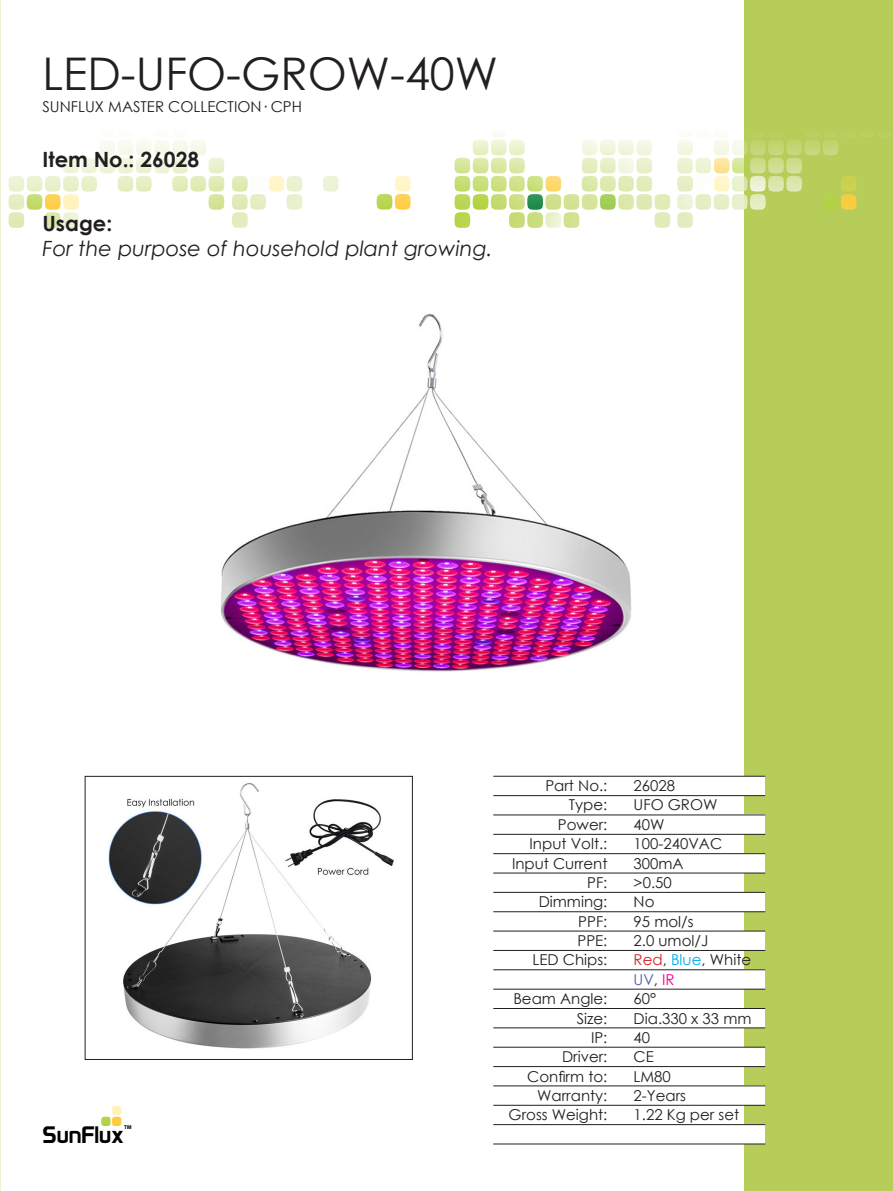
<style>
.page{position:relative;width:893px;height:1191px;background:#fff}
.page>*{position:absolute;margin:0;border:0;box-sizing:border-box;transform-origin:0 0}
.t1{font:45px "Century Gothic";color:#231f20}
.t2{font:23.25px "Prototype";color:#000}
.t3{font:italic 21px "Century Gothic";color:#231f20}
.t4{font:700 21px "Century Gothic";color:#231f20}
.t5{font:15px "Century Gothic";color:#231f20}
.t6{font:15px "Century Gothic";color:#4f5fab}
.t7{font:5.25px "Prototype";color:#000}
.s1{color:#d1232a}
.s2{color:#00aeef}
.s3{color:#231f20}
.s4{color:#ed028c}
</style>
<div class="page">
<svg style="left:0;top:85px;width:1px;height:52px"></svg>
<div style="left:745px;top:0;width:148px;height:1191px;background:#b7cd59"></div>
<svg style="left:454px;top:133px;width:217px;height:95px"></svg>
<svg style="left:376px;top:176px;width:35px;height:34px"></svg>
<svg style="left:9px;top:140px;width:216px;height:88px"></svg>
<svg style="left:677px;top:85px;width:193px;height:144px"></svg>
<svg style="left:232px;top:176px;width:107px;height:52px"></svg>
<svg style="left:101px;top:1106px;width:21px;height:20px"></svg>
<div style="left:493px;top:776px;width:272px;height:19px;background:#fff"></div>
<hr style="left:493px;top:776px;width:272px;height:1px;background:#231f20">
<hr style="left:493px;top:795px;width:272px;height:1px;background:#231f20">
<div style="left:493px;top:814px;width:272px;height:20px;background:#fff"></div>
<hr style="left:493px;top:814px;width:272px;height:1px;background:#231f20">
<hr style="left:493px;top:834px;width:272px;height:1px;background:#231f20">
<div style="left:493px;top:853px;width:272px;height:20px;background:#fff"></div>
<hr style="left:493px;top:853px;width:272px;height:1px;background:#231f20">
<hr style="left:493px;top:872px;width:272px;height:1px;background:#231f20">
<div style="left:493px;top:892px;width:272px;height:19px;background:#fff"></div>
<hr style="left:493px;top:892px;width:272px;height:1px;background:#231f20">
<hr style="left:493px;top:911px;width:272px;height:1px;background:#231f20">
<div style="left:493px;top:931px;width:272px;height:19px;background:#fff"></div>
<hr style="left:493px;top:930px;width:272px;height:1px;background:#231f20">
<hr style="left:493px;top:950px;width:272px;height:1px;background:#231f20">
<div style="left:493px;top:969px;width:272px;height:20px;background:#fff"></div>
<hr style="left:493px;top:969px;width:272px;height:1px;background:#231f20">
<hr style="left:493px;top:989px;width:272px;height:1px;background:#231f20">
<div style="left:493px;top:1008px;width:272px;height:19px;background:#fff"></div>
<hr style="left:493px;top:1008px;width:272px;height:1px;background:#231f20">
<hr style="left:493px;top:1027px;width:272px;height:1px;background:#231f20">
<div style="left:493px;top:1047px;width:272px;height:19px;background:#fff"></div>
<hr style="left:493px;top:1047px;width:272px;height:1px;background:#231f20">
<hr style="left:493px;top:1066px;width:272px;height:1px;background:#231f20">
<div style="left:493px;top:1085px;width:272px;height:20px;background:#fff"></div>
<hr style="left:493px;top:1085px;width:272px;height:1px;background:#231f20">
<hr style="left:493px;top:1105px;width:272px;height:1px;background:#231f20">
<div style="left:493px;top:1124px;width:272px;height:19px;background:#fff"></div>
<hr style="left:493px;top:1124px;width:272px;height:1px;background:#231f20">
<hr style="left:493px;top:1143px;width:272px;height:1px;background:#231f20">
<img style="left:220px;top:313px;width:411px;height:359px">
<img style="left:108px;top:783px;width:286px;height:266px">
<p class="t1" style="left:43px;top:42px;width:457px">LED-UFO-GROW-40W</p>
<p class="t5" style="left:43px;top:96px;width:261px">SUNFLUX MASTER COLLECTION· CPH</p>
<p class="t4" style="left:43px;top:143px;width:158px">Item No.: 26028</p>
<p class="t4" style="left:43px;top:207px;width:71px">Usage:</p>
<p class="t3" style="left:43px;top:234px;width:452px">For the purpose of household plant growing.</p>
<p class="t2" style="left:43px;top:1120px;width:83px">SunFlux</p>
<p class="t7" style="left:124px;top:1124px;width:9px">TM</p>
<p class="t5" style="left:545px;top:775px;width:64px">Part No.:</p>
<p class="t5" style="left:569px;top:794px;width:40px">Type:</p>
<p class="t5" style="left:558px;top:814px;width:51px">Power:</p>
<p class="t5" style="left:530px;top:833px;width:79px">Input Volt.:</p>
<p class="t5" style="left:512px;top:852px;width:97px">Input Current</p>
<p class="t5" style="left:587px;top:872px;width:22px">PF:</p>
<p class="t5" style="left:539px;top:891px;width:70px">Dimming:</p>
<p class="t5" style="left:578px;top:910px;width:31px">PPF:</p>
<p class="t5" style="left:577px;top:930px;width:31px">PPE:</p>
<p class="t5" style="left:533px;top:949px;width:76px">LED Chips:</p>
<p class="t5" style="left:513px;top:988px;width:96px">Beam Angle:</p>
<p class="t5" style="left:577px;top:1007px;width:32px">Size:</p>
<p class="t5" style="left:591px;top:1027px;width:18px">IP:</p>
<p class="t5" style="left:562px;top:1046px;width:47px">Driver:</p>
<p class="t5" style="left:527px;top:1065px;width:82px">Confirm to:</p>
<p class="t5" style="left:537px;top:1085px;width:72px">Warranty:</p>
<p class="t5" style="left:509px;top:1104px;width:100px">Gross Weight:</p>
<p class="t5" style="left:634px;top:775px;width:43px">26028</p>
<p class="t5" style="left:634px;top:794px;width:85px">UFO GROW</p>
<p class="t5" style="left:634px;top:814px;width:33px">40W</p>
<p class="t5" style="left:634px;top:833px;width:90px">100-240VAC</p>
<p class="t5" style="left:634px;top:852px;width:52px">300mA</p>
<p class="t5" style="left:634px;top:872px;width:40px">&gt;0.50</p>
<p class="t5" style="left:634px;top:891px;width:22px">No</p>
<p class="t5" style="left:634px;top:910px;width:62px">95 mol/s</p>
<p class="t5" style="left:634px;top:930px;width:76px">2.0 umol/J</p>
<p class="t5" style="left:634px;top:949px;width:119px"><span class="s1">Red</span>, <span class="s2">Blue</span>, White</p>
<p class="t6" style="left:634px;top:969px;width:43px">UV<span class="s3">,</span> <span class="s4">IR</span></p>
<p class="t5" style="left:634px;top:988px;width:24px">60°</p>
<p class="t5" style="left:634px;top:1007px;width:119px">Dia.330 x 33 mm</p>
<p class="t5" style="left:634px;top:1027px;width:18px">40</p>
<p class="t5" style="left:634px;top:1046px;width:22px">CE</p>
<p class="t5" style="left:634px;top:1065px;width:39px">LM80</p>
<p class="t5" style="left:634px;top:1085px;width:54px">2-Years</p>
<p class="t5" style="left:634px;top:1104px;width:107px">1.22 Kg per set</p>
</div>
